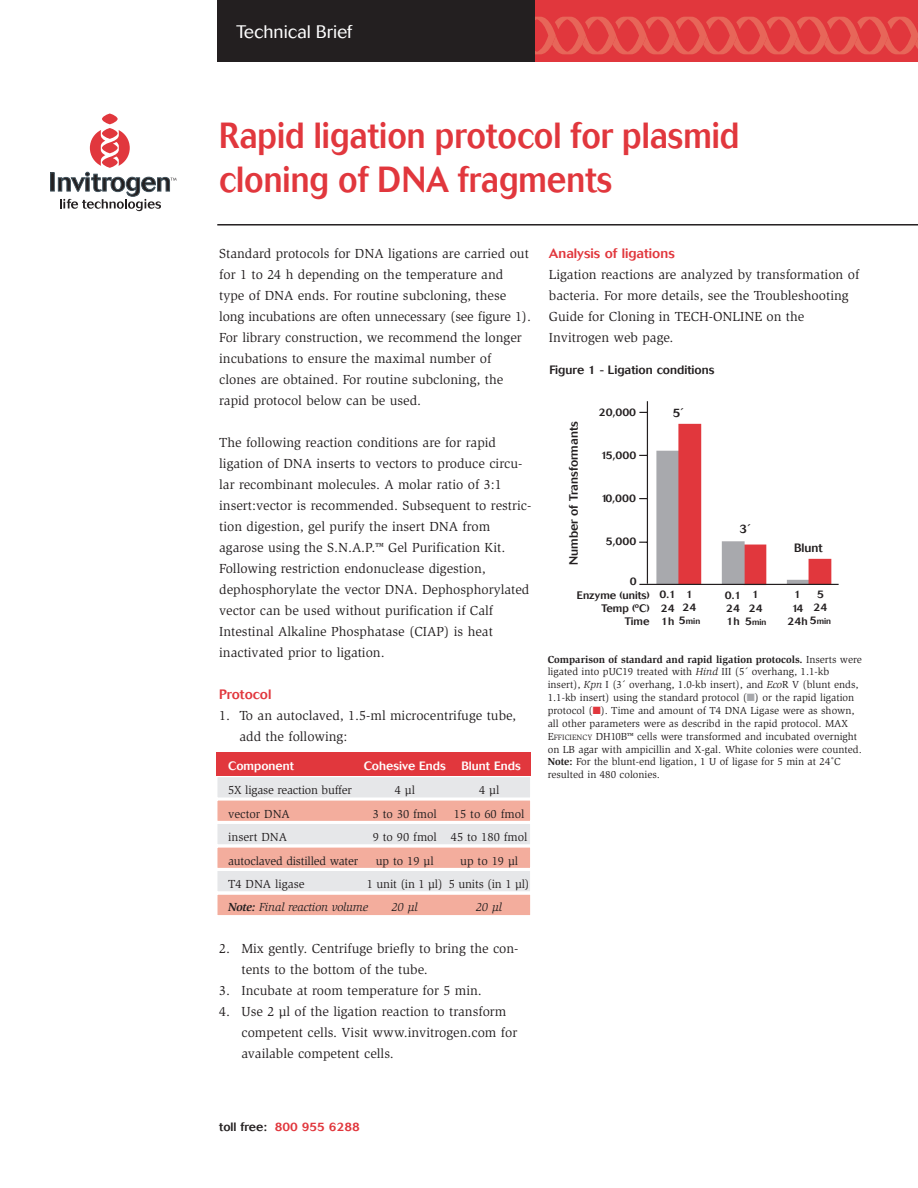
<style>
.page{position:relative;width:918px;height:1188px;background:#fff}
.page>*{position:absolute;margin:0;border:0;box-sizing:border-box;transform-origin:0 0}
.t1{font:500 36px/43.2px "Cosmos";color:#e1373d;scale:.9 1}
.t2{font:300 18px "Cosmos";color:#fff}
.t3{font:13.5px/21px "Slimbach";color:#231f20}
.t4{font:500 13.5px "Cosmos";color:#e1373d}
.t5{font:12px/23.4px "Slimbach";color:#231f20}
.t6{font:500 12px "Cosmos";color:#231f20}
.t7{font:500 12px "Cosmos";color:#fff}
.t8{font:500 12px "Cosmos";color:#e1373d}
.t9{font:italic 12px "Slimbach";letter-spacing:-.01em;color:#231f20}
.t10{font:500 10.8px/13.2px "Cosmos";color:#231f20;text-align:center}
.t11{font:10.5px/12.8px "Slimbach";color:#231f20}
.t12{font:500 8.4px "Cosmos";color:#231f20}
.s1{font-weight:700;font-style:italic}
.s2{font-style:italic}
.s3{font-size:10.8px}
.s4{font-weight:700}
.s5{color:#a8a9ad}
.s6{color:#e1373d}
.s7{font-size:7.8px}
.s8{color:#231f20}
</style>
<div class="page">
<div style="left:217px;top:894px;width:314px;height:22px;background:#f3ad9d"></div>
<div style="left:216px;top:893px;width:316px;height:24px;border:2px solid #fff"></div>
<div style="left:217px;top:847px;width:314px;height:22px;background:#f3ad9d"></div>
<div style="left:216px;top:846px;width:316px;height:23px;border:2px solid #fff"></div>
<div style="left:217px;top:870px;width:314px;height:22px;background:#e6e7e9"></div>
<div style="left:216px;top:870px;width:316px;height:23px;border:2px solid #fff"></div>
<div style="left:217px;top:800px;width:314px;height:22px;background:#f3ad9d"></div>
<div style="left:216px;top:799px;width:316px;height:23px;border:2px solid #fff"></div>
<div style="left:217px;top:823px;width:314px;height:22px;background:#e6e7e9"></div>
<div style="left:216px;top:822px;width:316px;height:24px;border:2px solid #fff"></div>
<div style="left:217px;top:776px;width:314px;height:22px;background:#e6e7e9"></div>
<div style="left:216px;top:776px;width:316px;height:23px;border:2px solid #fff"></div>
<div style="left:216px;top:752px;width:315px;height:23px;background:#e1373d"></div>
<div style="left:535px;top:0;width:383px;height:62px;background:#e1373d"></div>
<svg style="left:535px;top:17px;width:383px;height:37px"></svg>
<div style="left:217px;top:0;width:318px;height:62px;background:#231f20"></div>
<hr style="left:217px;top:224px;width:701px;height:2px;background:#231f20">
<hr style="left:51px;top:173px;width:3px;height:18px;background:#231f20">
<div style="left:50px;top:173px;width:5px;height:18px;border:1px solid #41525c"></div>
<svg style="left:58px;top:113px;width:118px;height:98px"></svg>
<div style="left:744px;top:545px;width:22px;height:39px;background:#e1373d"></div>
<div style="left:744px;top:545px;width:22px;height:40px;border:1px solid #e1373d"></div>
<div style="left:657px;top:451px;width:22px;height:133px;background:#a8a9ad"></div>
<div style="left:656px;top:451px;width:23px;height:134px;border:1px solid #a8a9ad"></div>
<div style="left:679px;top:424px;width:22px;height:160px;background:#e1373d"></div>
<div style="left:678px;top:424px;width:23px;height:161px;border:1px solid #e1373d"></div>
<div style="left:722px;top:542px;width:22px;height:42px;background:#a8a9ad"></div>
<div style="left:722px;top:541px;width:23px;height:44px;border:1px solid #a8a9ad"></div>
<hr style="left:787px;top:580px;width:22px;height:4px;background:#a8a9ad">
<div style="left:787px;top:580px;width:23px;height:5px;border:1px solid #a8a9ad"></div>
<div style="left:809px;top:559px;width:22px;height:25px;background:#e1373d"></div>
<div style="left:809px;top:559px;width:22px;height:26px;border:1px solid #e1373d"></div>
<hr style="left:639px;top:584px;width:200px;height:1px;background:#231f20">
<hr style="left:647px;top:401px;width:1px;height:183px;background:#231f20">
<h2 class="t2" style="left:236px;top:25px;width:117px">Technical Brief</h2>
<h1 class="t1" style="left:219px;top:118px;width:580px">Rapid ligation protocol for plasmid cloning of DNA fragments</h1>
<p class="t3" style="left:219px;top:244px;width:313px">Standard protocols for DNA ligations are carried out for 1 to 24 h depending on the temperature and type of DNA ends. For routine subcloning, these long incubations are often unnecessary (see figure 1).<br>For library construction, we recommend the longer incubations to ensure the maximal number of clones are obtained. For routine subcloning, the rapid protocol below can be used.</p>
<p class="t3" style="left:219px;top:433px;width:314px">The following reaction conditions are for rapid ligation of DNA inserts to vectors to produce circu&shy;lar recombinant molecules. A molar ratio of 3:1 insert:vector is recommended. Subsequent to restric&shy;tion digestion, gel purify the insert DNA from agarose using the S.N.A.P.™ Gel Purification Kit.<br>Following restriction endonuclease digestion, dephosphorylate the vector DNA. Dephosphorylated vector can be used without purification if Calf Intestinal Alkaline Phosphatase (CIAP) is heat inactivated prior to ligation.</p>
<p class="t4" style="left:219px;top:689px;width:54px">Protocol</p>
<p class="t3" style="left:239px;top:706px;width:278px;text-indent:-20px">1. To an autoclaved, 1.5-ml microcentrifuge tube, add the following:</p>
<p class="t7" style="left:228px;top:761px;width:67px">Component</p>
<p class="t7" style="left:364px;top:761px;width:84px">Cohesive Ends</p>
<p class="t7" style="left:461px;top:761px;width:61px">Blunt Ends</p>
<p class="t5" style="left:228px;top:780px;width:125px">5X ligase reaction buffer</p>
<p class="t5" style="left:395px;top:780px;width:22px">4 µl</p>
<p class="t5" style="left:479px;top:780px;width:22px">4 µl</p>
<p class="t5" style="left:228px;top:803px;width:63px">vector DNA</p>
<p class="t5" style="left:373px;top:803px;width:66px">3 to 30 fmol</p>
<p class="t5" style="left:454px;top:803px;width:72px">15 to 60 fmol</p>
<p class="t5" style="left:228px;top:826px;width:60px">insert DNA</p>
<p class="t5" style="left:373px;top:826px;width:156px">9 to 90 fmol 45 to 180 fmol</p>
<p class="t5" style="left:228px;top:850px;width:132px">autoclaved distilled water</p>
<p class="t5" style="left:376px;top:850px;width:60px">up to 19 µl</p>
<p class="t5" style="left:460px;top:850px;width:60px">up to 19 µl</p>
<p class="t5" style="left:228px;top:873px;width:78px">T4 DNA ligase</p>
<p class="t5" style="left:228px;top:873px;width:303px;text-indent:139px">1 unit (in 1 µl) 5 units (in 1 µl)<br><span class="s1">Note:</span> <span class="s2">Final reaction volume</span></p>
<p class="t9" style="left:392px;top:903px;width:28px">20 µl</p>
<p class="t9" style="left:476px;top:903px;width:28px">20 µl</p>
<p class="t3" style="left:241px;top:939px;width:279px;text-indent:-22px">2. Mix gently. Centrifuge briefly to bring the con&shy;tents to the bottom of the tube.</p>
<p class="t3" style="left:219px;top:981px;width:264px">3. Incubate at room temperature for 5 min.</p>
<p class="t3" style="left:241px;top:1002px;width:277px;text-indent:-22px">4. Use 2 µl of the ligation reaction to transform competent cells. Visit www.invitrogen.com for available competent cells.</p>
<p class="t4" style="left:549px;top:248px;width:127px">Analysis of ligations</p>
<p class="t3" style="left:549px;top:265px;width:312px">Ligation reactions are analyzed by transformation of bacteria. For more details, see the Troubleshooting Guide for Cloning in TECH-ONLINE on the Invitrogen web page.</p>
<p class="t6" style="left:549px;top:365px;width:167px">Figure 1 - Ligation conditions</p>
<p class="t6" style="left:569px;top:565px;width:145px;rotate:-90deg">Number of Transformants</p>
<p class="t10" style="left:599px;top:406px;width:39px">20,000</p>
<p class="t10" style="left:601px;top:449px;width:37px">15,000</p>
<p class="t10" style="left:601px;top:493px;width:37px">10,000</p>
<p class="t10" style="left:606px;top:536px;width:32px">5,000</p>
<p class="t10" style="left:630px;top:575px;width:8px">0</p>
<p class="t10" style="left:577px;top:589px;width:74px;text-align:right">Enzyme (units)<br>Temp (ºC)<br>Time</p>
<p class="t6" style="left:673px;top:408px;width:13px">5´</p>
<p class="t10" style="left:660px;top:589px;width:18px;text-align:left">0.1<br>24<br>1h</p>
<p class="t10" style="left:683px;top:588px;width:15px">1<br>24</p>
<p class="t12" style="left:679px;top:618px;width:23px"><span class="s3">5</span>min</p>
<p class="t6" style="left:740px;top:525px;width:13px">3´</p>
<p class="t10" style="left:725px;top:590px;width:18px;text-align:left">0.1<br>24<br>1h</p>
<p class="t10" style="left:749px;top:589px;width:15px">1<br>24</p>
<p class="t12" style="left:745px;top:619px;width:23px"><span class="s3">5</span>min</p>
<p class="t6" style="left:794px;top:543px;width:30px">Blunt</p>
<p class="t10" style="left:787px;top:589px;width:22px">1<br>14<br>24h</p>
<p class="t10" style="left:814px;top:589px;width:15px">5<br>24</p>
<p class="t12" style="left:810px;top:618px;width:23px"><span class="s3">5</span>min</p>
<p class="t11" style="left:548px;top:654px;width:316px"><span class="s4">Comparison of standard and rapid ligation protocols.</span> Inserts were ligated into pUC19 treated with <span class="s2">Hind</span> III (5´ overhang, 1.1-kb insert), <span class="s2">Kpn</span> I (3´ overhang, 1.0-kb insert), and <span class="s2">Eco</span>R V (blunt ends, 1.1-kb insert) using the standard protocol (<span class="s5">■</span>) or the rapid ligation protocol (<span class="s6">■</span>). Time and amount of T4 DNA Ligase were as shown, all other parameters were as describd in the rapid protocol. MAX E<span class="s7">FFICIENCY</span> DH10B™ cells were transformed and incubated overnight on LB agar with ampicillin and X-gal. White colonies were counted.<br><span class="s4">Note:</span> For the blunt-end ligation, 1 U of ligase for 5 min at 24˚C resulted in 480 colonies.</p>
<p class="t8" style="left:219px;top:1123px;width:142px"><span class="s8">toll free:</span> 800 955 6288</p>
</div>
